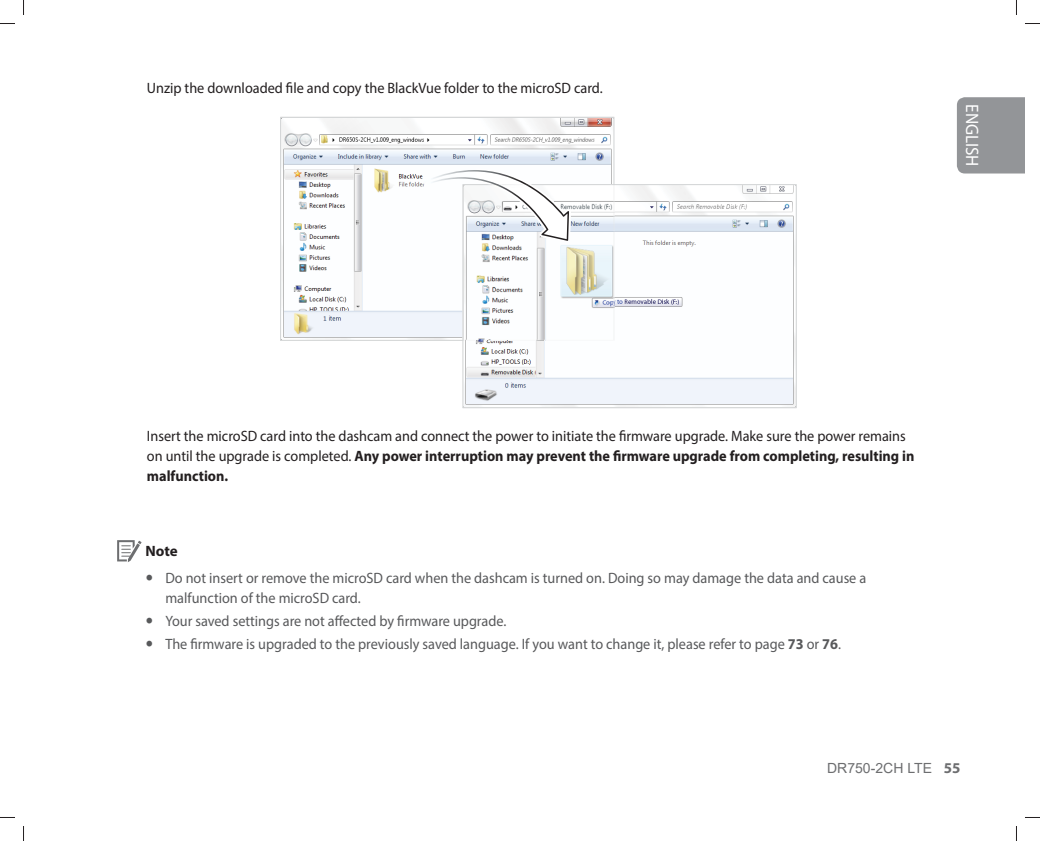
<style>
.page{position:relative;width:1040px;height:841px;background:#fff}
.page>*{position:absolute;margin:0;border:0;box-sizing:border-box;transform-origin:0 0}
.t1{font:18px "Myriad Pro";color:#fff;scale:.95 1}
.t2{font:15px/20px "Myriad Pro";color:#231f20;scale:.95 1}
.t3{font:15px/20px "Myriad Pro";color:#58595b;scale:.95 1}
.t4{font:700 15px "Myriad Pro";color:#231f20}
.t5{font:14px "Arial";color:#6d6e70}
.s1{font-weight:700}
.s2{font-family:"Myriad Pro";font-weight:700;font-size:15px}
</style>
<div class="page">
<svg style="left:280px;top:117px;width:334px;height:224px"></svg>
<svg style="left:462px;top:184px;width:334px;height:224px"></svg>
<img style="left:421px;top:168px;width:109px;height:18px">
<img style="left:490px;top:185px;width:80px;height:58px">
<img style="left:423px;top:170px;width:104px;height:14px">
<img style="left:495px;top:185px;width:74px;height:56px">
<img style="left:493px;top:184px;width:36px;height:1px">
<svg style="left:117px;top:540px;width:24px;height:22px"></svg>
<div style="left:956px;top:97px;width:68px;height:76px;background:#939598"></div>
<svg style="left:0;top:23px;width:15px;height:1px"></svg>
<svg style="left:1025px;top:23px;width:14px;height:1px"></svg>
<svg style="left:0;top:817px;width:15px;height:1px"></svg>
<svg style="left:1025px;top:817px;width:14px;height:1px"></svg>
<svg style="left:23px;top:0;width:1px;height:15px"></svg>
<svg style="left:23px;top:826px;width:1px;height:15px"></svg>
<p class="t2" style="left:147px;top:79px;width:481px">Unzip the downloaded file and copy the BlackVue folder to the microSD card.</p>
<p class="t1" style="left:978px;top:104px;width:67px;rotate:90deg">ENGLISH</p>
<p class="t2" style="left:147px;top:427px;width:809px">Insert the microSD card into the dashcam and connect the power to initiate the firmware upgrade. Make sure the power remains on until the upgrade is completed. <span class="s1">Any power interruption may prevent the firmware upgrade from completing, resulting in malfunction.</span></p>
<p class="t4" style="left:145px;top:545px;width:34px">Note</p>
<p class="t3" style="left:165px;top:570px;width:739px">Do not insert or remove the microSD card when the dashcam is turned on. Doing so may damage the data and cause a malfunction of the microSD card.</p>
<p class="t3" style="left:165px;top:611px;width:712px;line-height:22.8px">Your saved settings are not affected by firmware upgrade.<br>The firmware is upgraded to the previously saved language. If you want to change it, please refer to page <span class="s1">73</span> or <span class="s1">76</span>.</p>
<p class="t5" style="left:826px;top:760px;width:135px">DR750-2CH LTE <span class="s2">55</span></p>
</div>
